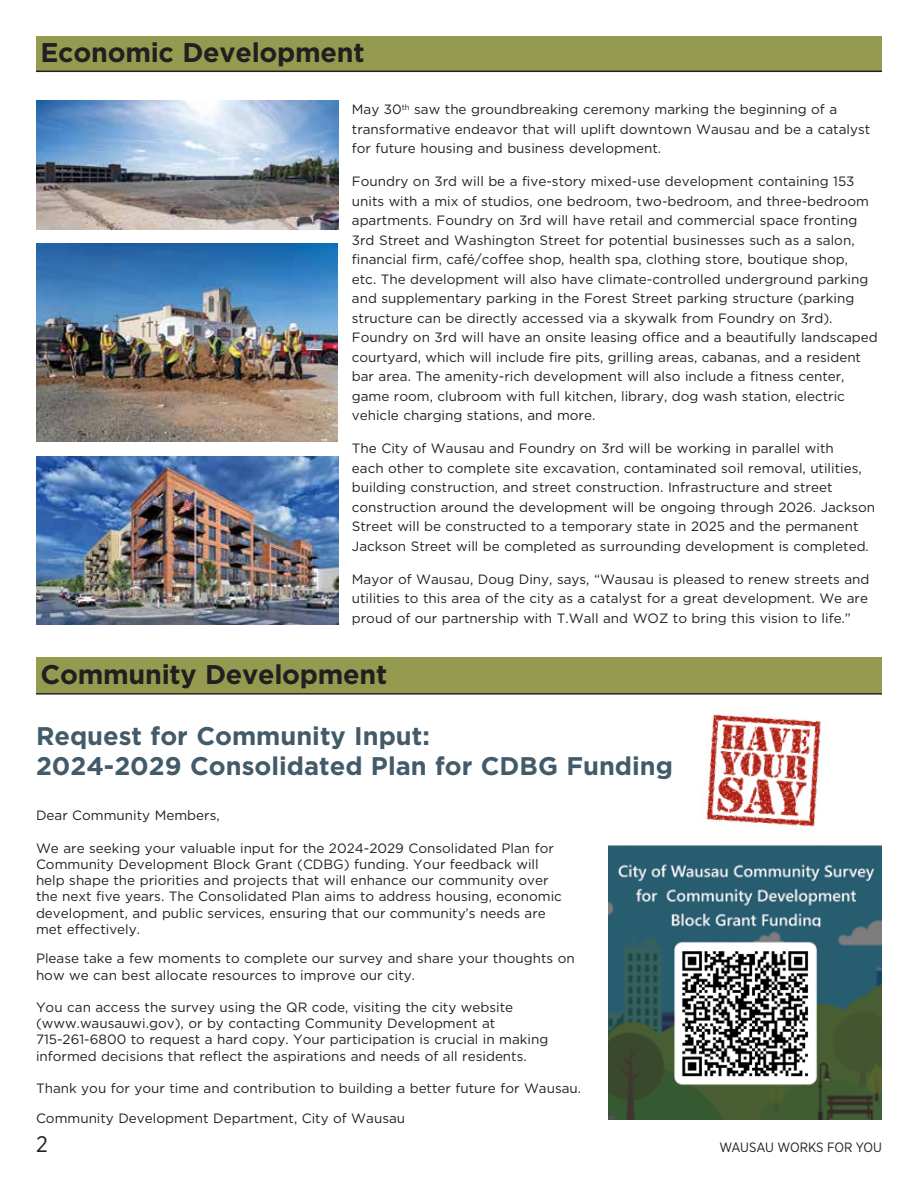
<style>
.page{position:relative;width:918px;height:1188px;background:#fff}
.page>*{position:absolute;margin:0;border:0;box-sizing:border-box;transform-origin:0 0}
.t1{font:700 27px "Gotham";letter-spacing:-.01em;color:#231f20}
.t2{font:700 25.5px/30.6px "Gotham";color:#425a69}
.t3{font:22.5px "Gotham Narrow";color:#231f20}
.t4{font:13.5px/19.5px "Gotham";color:#231f20}
.t5{font:13.5px "Gotham Narrow";letter-spacing:-.01em;color:#231f20}
</style>
<div class="page">
<div style="left:36px;top:36px;width:846px;height:36px;background:#949b50"></div>
<hr style="left:36px;top:71px;width:846px;height:1px;background:#231f20">
<div style="left:36px;top:657px;width:846px;height:36px;background:#949b50"></div>
<hr style="left:36px;top:693px;width:846px;height:2px;background:#231f20">
<img style="left:36px;top:456px;width:302px;height:169px">
<img style="left:36px;top:100px;width:302px;height:130px">
<img style="left:36px;top:244px;width:301px;height:198px">
<img style="left:608px;top:846px;width:274px;height:274px">
<img style="left:680px;top:948px;width:131px;height:131px">
<img style="left:706px;top:714px;width:115px;height:113px">
<h1 class="t1" style="left:40px;top:34px;width:326px">Economic Development</h1>
<p class="t4" style="left:352px;top:99px;width:520px">May 30<sup>th</sup> saw the groundbreaking ceremony marking the beginning of a transformative endeavor that will uplift downtown Wausau and be a catalyst for future housing and business development.</p>
<p class="t4" style="left:352px;top:171px;width:528px">Foundry on 3rd will be a five-story mixed-use development containing 153 units with a mix of studios, one bedroom, two-bedroom, and three-bedroom apartments. Foundry on 3rd will have retail and commercial space fronting 3rd Street and Washington Street for potential businesses such as a salon, financial firm, café/coffee shop, health spa, clothing store, boutique shop,<br>etc. The development will also have climate-controlled underground parking and supplementary parking in the Forest Street parking structure (parking structure can be directly accessed via a skywalk from Foundry on 3rd).<br>Foundry on 3rd will have an onsite leasing office and a beautifully landscaped courtyard, which will include fire pits, grilling areas, cabanas, and a resident bar area. The amenity-rich development will also include a fitness center, game room, clubroom with full kitchen, library, dog wash station, electric vehicle charging stations, and more.</p>
<p class="t4" style="left:352px;top:438px;width:525px">The City of Wausau and Foundry on 3rd will be working in parallel with<br>each other to complete site excavation, contaminated soil removal, utilities, building construction, and street construction. Infrastructure and street construction around the development will be ongoing through 2026. Jackson Street will be constructed to a temporary state in 2025 and the permanent Jackson Street will be completed as surrounding development is completed.</p>
<p class="t4" style="left:352px;top:569px;width:519px;text-align:justify">Mayor of Wausau, Doug Diny, says, “Wausau is pleased to renew streets and utilities to this area of the city as a catalyst for a great development. We are proud of our partnership with T.Wall and WOZ to bring this vision to life.”</p>
<h1 class="t1" style="left:40px;top:657px;width:348px">Community Development</h1>
<h2 class="t2" style="left:36px;top:720px;width:638px">Request for Community Input:<br>2024-2029 Consolidated Plan for CDBG Funding</h2>
<p class="t4" style="left:36px;top:806px;width:185px">Dear Community Members,</p>
<p class="t4" style="left:36px;top:840px;width:528px;line-height:16.2px">We are seeking your valuable input for the 2024-2029 Consolidated Plan for Community Development Block Grant (CDBG) funding. Your feedback will help shape the priorities and projects that will enhance our community over the next five years. The Consolidated Plan aims to address housing, economic development, and public services, ensuring that our community’s needs are met effectively.</p>
<p class="t4" style="left:36px;top:950px;width:540px;line-height:16.2px">Please take a few moments to complete our survey and share your thoughts on how we can best allocate resources to improve our city.</p>
<p class="t4" style="left:36px;top:999px;width:514px;line-height:16.2px">You can access the survey using the QR code, visiting the city website (www.wausauwi.gov), or by contacting Community Development at 715-261-6800 to request a hard copy. Your participation is crucial in making informed decisions that reflect the aspirations and needs of all residents.</p>
<p class="t4" style="left:36px;top:1078px;width:547px">Thank you for your time and contribution to building a better future for Wausau.</p>
<p class="t4" style="left:36px;top:1108px;width:371px">Community Development Department, City of Wausau</p>
<h3 class="t3" style="left:36px;top:1130px;width:13px">2</h3>
<p class="t5" style="left:720px;top:1139px;width:164px">WAUSAU WORKS FOR YOU</p>
</div>
